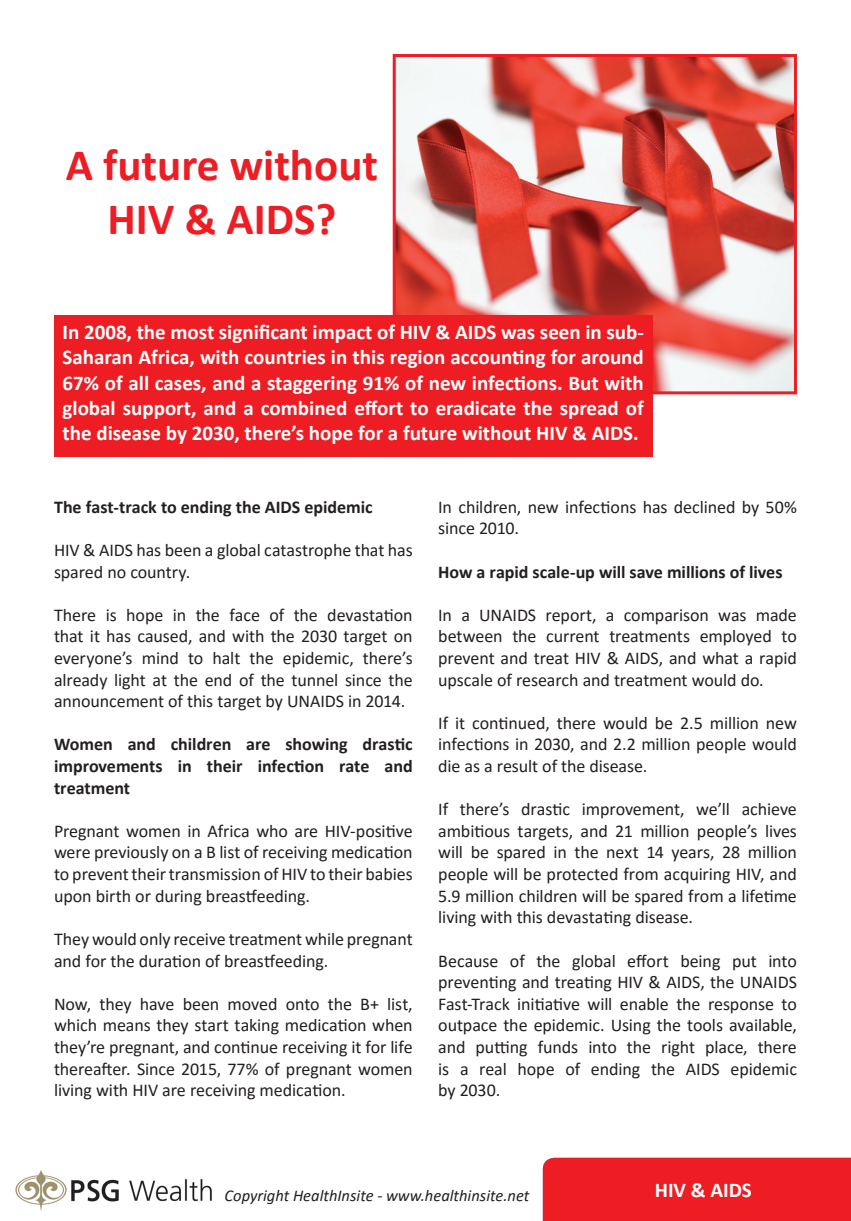
<style>
.page{position:relative;width:851px;height:1221px;background:#fff}
.page>*{position:absolute;margin:0;border:0;box-sizing:border-box;transform-origin:0 0}
.Headline{font:700 45px/54px "Calibri";color:#ee1d23;text-align:center}
.Intro{font:700 21px/25.2px "Calibri";color:#fff;text-align:justify}
.Text_in_boxes{font:700 21px "Calibri";color:#fff}
.Intro-2{font:18px/21.6px "Calibri";letter-spacing:-.005em;color:#231f20;text-align:justify}
.Intro-3{font:700 18px/21.6px "Calibri";color:#231f20;text-align:justify}
.t1{font:italic 16.5px "Calibri";color:#231f20}
</style>
<div class="page">
<img style="left:396px;top:58px;width:396px;height:332px">
<div style="left:392px;top:54px;width:404px;height:340px;border:3px solid #ee1d23"></div>
<img style="left:15px;top:1170px;width:197px;height:41px">
<div style="left:54px;top:315px;width:598px;height:141px;background:#ee1d23"></div>
<div style="left:542px;top:1157px;width:308px;height:63px;background:#ee1d23"></div>
<p class="Headline" style="left:66px;top:137px;width:314px">A future without<br>HIV &amp; AIDS?</p>
<p class="Intro" style="left:63px;top:319px;width:582px">In 2008, the most significant impact of HIV &amp; AIDS was seen in sub-Saharan Africa, with countries in this region accounting for around 67% of all cases, and a staggering 91% of new infections. But with global support, and a combined effort to eradicate the spread of the disease by 2030, there’s hope for a future without HIV &amp; AIDS.</p>
<p class="Intro-3" style="left:54px;top:495px;width:320px">The fast-track to ending the AIDS epidemic</p>
<p class="Intro-2" style="left:54px;top:538px;width:360px">HIV &amp; AIDS has been a global catastrophe that has spared no country.</p>
<p class="Intro-2" style="left:54px;top:603px;width:360px">There is hope in the face of the devastation that it has caused, and with the 2030 target on everyone’s mind to halt the epidemic, there’s already light at the end of the tunnel since the announcement of this target by UNAIDS in 2014.</p>
<p class="Intro-3" style="left:54px;top:733px;width:360px">Women and children are showing drastic improvements in their infection rate and treatment</p>
<p class="Intro-2" style="left:54px;top:819px;width:360px">Pregnant women in Africa who are HIV-positive were previously on a B list of receiving medication to prevent their transmission of HIV to their babies upon birth or during breastfeeding.</p>
<p class="Intro-2" style="left:54px;top:927px;width:360px">They would only receive treatment while pregnant and for the duration of breastfeeding.</p>
<p class="Intro-2" style="left:54px;top:992px;width:360px">Now, they have been moved onto the B+ list, which means they start taking medication when they’re pregnant, and continue receiving it for life thereafter. Since 2015, 77% of pregnant women living with HIV are receiving medication.</p>
<p class="Intro-2" style="left:438px;top:495px;width:360px">In children, new infections has declined by 50% since 2010.</p>
<p class="Intro-3" style="left:438px;top:560px;width:346px">How a rapid scale-up will save millions of lives</p>
<p class="Intro-2" style="left:438px;top:603px;width:360px">In a UNAIDS report, a comparison was made between the current treatments employed to prevent and treat HIV &amp; AIDS, and what a rapid upscale of research and treatment would do.</p>
<p class="Intro-2" style="left:438px;top:711px;width:360px">If it continued, there would be 2.5 million new infections in 2030, and 2.2 million people would die as a result of the disease.</p>
<p class="Intro-2" style="left:438px;top:798px;width:360px">If there’s drastic improvement, we’ll achieve ambitious targets, and 21 million people’s lives will be spared in the next 14 years, 28 million people will be protected from acquiring HIV, and 5.9 million children will be spared from a lifetime living with this devastating disease.</p>
<p class="Intro-2" style="left:438px;top:949px;width:360px">Because of the global effort being put into preventing and treating HIV &amp; AIDS, the UNAIDS Fast-Track initiative will enable the response to outpace the epidemic. Using the tools available, and putting funds into the right place, there is a real hope of ending the AIDS epidemic by 2030.</p>
<p class="t1" style="left:224px;top:1184px;width:306px">Copyright HealthInsite - www.healthinsite.net</p>
<p class="Text_in_boxes" style="left:623px;top:1174px;width:167px">Medical conditions</p>
<p class="Text_in_boxes" style="left:654px;top:1174px;width:99px">HIV &amp; AIDS</p>
</div>
